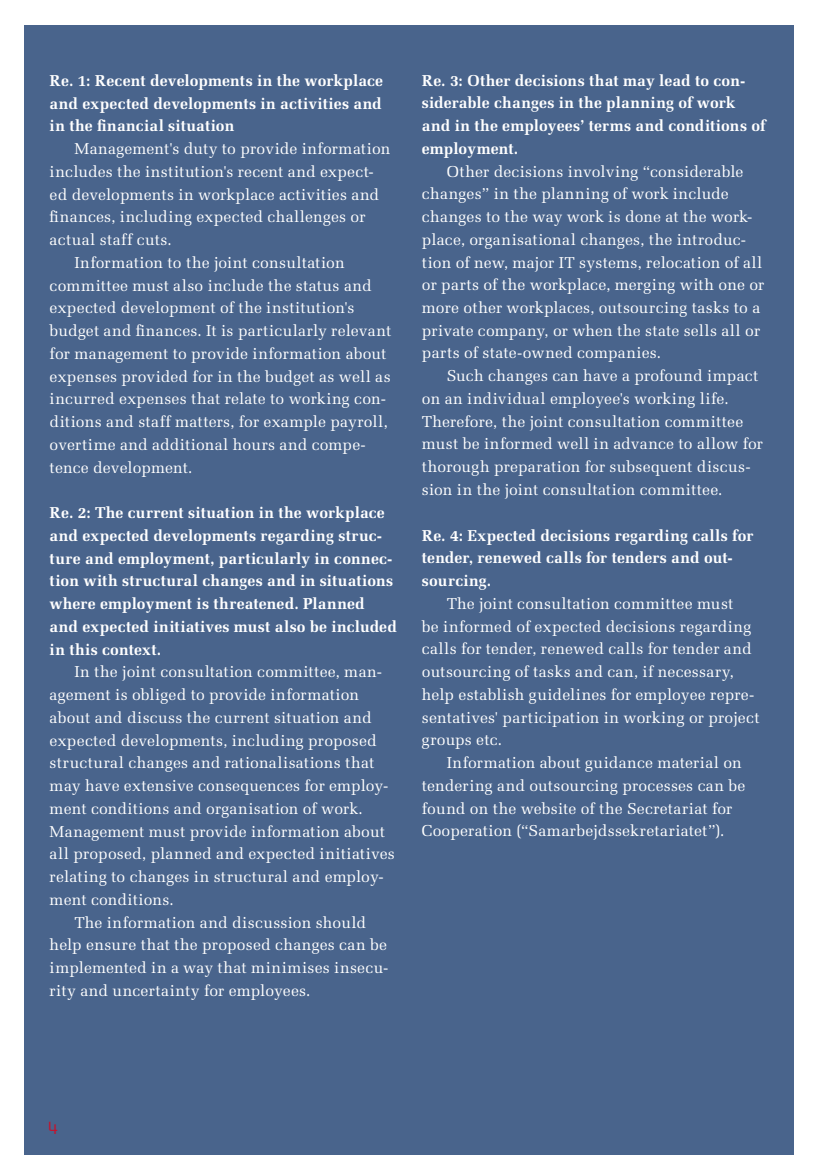
<style>
.page{position:relative;width:819px;height:1176px;background:#fff}
.page>*{position:absolute;margin:0;border:0;box-sizing:border-box;transform-origin:0 0}
.t1{font:15.75px/22.8px "Melior LT Std";letter-spacing:.015em;color:#fff}
.t2{font:700 15.75px/22.8px "Melior LT Std";letter-spacing:.01em;color:#fff}
.t3{font:15.75px "Simian Display Orangutan";color:#c5122c}
</style>
<div class="page">
<div style="left:25px;top:25px;width:769px;height:1129px;background:#49648c"></div>
<p class="t2" style="left:50px;top:69px;width:335px;text-align:justify">Re. 1: Recent developments in the workplace and expected developments in activities and in the financial situation</p>
<p class="t1" style="left:74px;top:137px;width:317px">Management's duty to provide information</p>
<p class="t1" style="left:50px;top:160px;width:326px">includes the institution's recent and expect-</p>
<p class="t1" style="left:50px;top:183px;width:331px">ed developments in workplace activities and</p>
<p class="t1" style="left:50px;top:206px;width:317px">finances, including expected challenges or</p>
<p class="t1" style="left:50px;top:228px;width:124px">actual staff cuts.</p>
<p class="t1" style="left:74px;top:251px;width:272px">Information to the joint consultation</p>
<p class="t1" style="left:50px;top:274px;width:323px">committee must also include the status and</p>
<p class="t1" style="left:50px;top:296px;width:306px">expected development of the institution's</p>
<p class="t1" style="left:50px;top:319px;width:343px">budget and finances. It is particularly relevant</p>
<p class="t1" style="left:50px;top:342px;width:338px">for management to provide information about</p>
<p class="t1" style="left:50px;top:365px;width:342px">expenses provided for in the budget as well as</p>
<p class="t1" style="left:50px;top:387px;width:338px">incurred expenses that relate to working con-</p>
<p class="t1" style="left:50px;top:410px;width:340px">ditions and staff matters, for example payroll,</p>
<p class="t1" style="left:50px;top:433px;width:318px">overtime and additional hours and compe-</p>
<p class="t1" style="left:50px;top:456px;width:144px">tence development.</p>
<p class="t2" style="left:50px;top:501px;width:349px">Re. 2: The current situation in the workplace and expected developments regarding struc&shy;ture and employment, particularly in connec&shy;tion with structural changes and in situations where employment is threatened. Planned and expected initiatives must also be included in this context.</p>
<p class="t1" style="left:74px;top:660px;width:309px">In the joint consultation committee, man-</p>
<p class="t1" style="left:50px;top:683px;width:311px">agement is obliged to provide information</p>
<p class="t1" style="left:50px;top:706px;width:323px">about and discuss the current situation and</p>
<p class="t1" style="left:50px;top:729px;width:328px">expected developments, including proposed</p>
<p class="t1" style="left:50px;top:751px;width:326px">structural changes and rationalisations that</p>
<p class="t1" style="left:50px;top:774px;width:340px">may have extensive consequences for employ-</p>
<p class="t1" style="left:50px;top:797px;width:315px">ment conditions and organisation of work.</p>
<p class="t1" style="left:50px;top:820px;width:337px">Management must provide information about</p>
<p class="t1" style="left:50px;top:842px;width:347px">all proposed, planned and expected initiatives</p>
<p class="t1" style="left:50px;top:865px;width:335px">relating to changes in structural and employ-</p>
<p class="t1" style="left:50px;top:888px;width:126px">ment conditions.</p>
<p class="t1" style="left:74px;top:911px;width:293px">The information and discussion should</p>
<p class="t1" style="left:50px;top:933px;width:339px">help ensure that the proposed changes can be</p>
<p class="t1" style="left:50px;top:956px;width:340px">implemented in a way that minimises insecu-</p>
<p class="t1" style="left:50px;top:979px;width:262px">rity and uncertainty for employees.</p>
<p class="t2" style="left:422px;top:69px;width:345px">Re. 3: Other decisions that may lead to con&shy;siderable changes in the planning of work and in the employees’ terms and conditions of employment.</p>
<p class="t1" style="left:422px;top:160px;width:344px;text-indent:25px">Other decisions involving “considerable changes” in the planning of work include changes to the way work is done at the work&shy;place, organisational changes, the introduc&shy;tion of new, major IT systems, relocation of all or parts of the workplace, merging with one or more other workplaces, outsourcing tasks to a private company, or when the state sells all or parts of state-owned companies.</p>
<p class="t1" style="left:422px;top:364px;width:342px;text-indent:25px">Such changes can have a profound impact on an individual employee's working life.<br>Therefore, the joint consultation committee must be informed well in advance to allow for thorough preparation for subsequent discus&shy;sion in the joint consultation committee.</p>
<p class="t2" style="left:422px;top:524px;width:333px">Re. 4: Expected decisions regarding calls for tender, renewed calls for tenders and out&shy;sourcing.</p>
<p class="t1" style="left:422px;top:592px;width:339px;text-indent:25px">The joint consultation committee must<br>be informed of expected decisions regarding calls for tender, renewed calls for tender and outsourcing of tasks and can, if necessary, help establish guidelines for employee repre&shy;sentatives' participation in working or project groups etc.</p>
<p class="t1" style="left:422px;top:751px;width:325px;text-indent:25px">Information about guidance material on tendering and outsourcing processes can be found on the website of the Secretariat for Cooperation (“Samarbejdssekretariatet”).</p>
<p class="t3" style="left:48px;top:1121px;width:11px">4</p>
</div>
